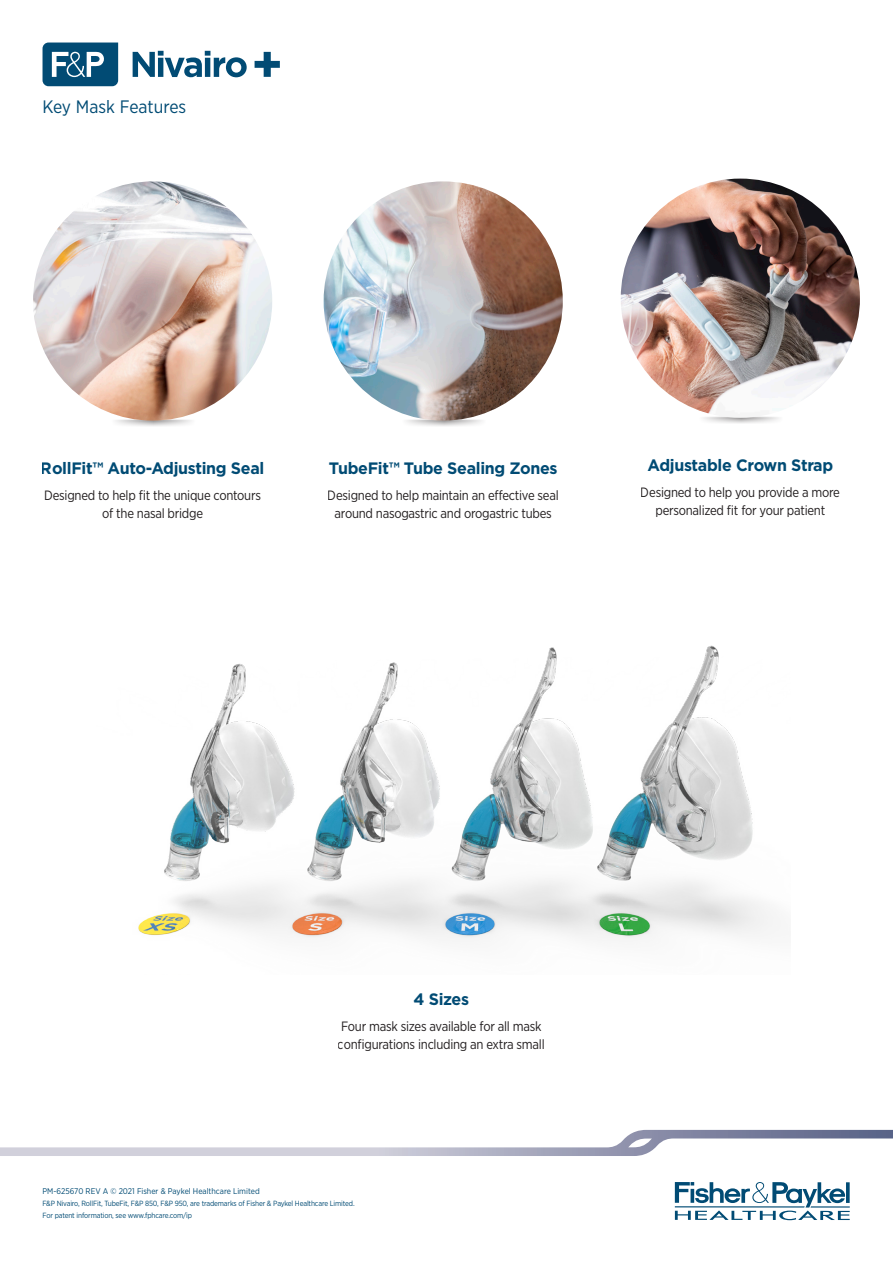
<style>
.page{position:relative;width:893px;height:1263px;background:#fff}
.page>*{position:absolute;margin:0;border:0;box-sizing:border-box;transform-origin:0 0}
.t1{font:18px "Gotham Narrow";color:#014b74}
.t2{font:700 16.5px "Gotham";letter-spacing:-.02em;color:#014b74}
.t3{font:13.5px/18px "Gotham Narrow";letter-spacing:-.02em;color:#231f20;text-align:center}
.t4{font:8.25px "Gotham Narrow";color:#014b74}
.t5{font:7.5px/12px "Gotham Narrow";letter-spacing:-.02em;color:#014b74}
</style>
<div class="page">
<svg style="left:675px;top:1182px;width:175px;height:38px"></svg>
<svg style="left:0;top:1130px;width:893px;height:26px"></svg>
<svg style="left:133px;top:51px;width:114px;height:26px"></svg>
<svg style="left:43px;top:43px;width:75px;height:43px;background:#2d6a8c"></svg>
<svg style="left:255px;top:52px;width:25px;height:25px"></svg>
<svg style="left:115px;top:419px;width:77px;height:7px"></svg>
<svg style="left:406px;top:419px;width:76px;height:7px"></svg>
<img style="left:33px;top:181px;width:239px;height:240px;border-radius:120px">
<img style="left:324px;top:181px;width:239px;height:240px;border-radius:120px">
<svg style="left:703px;top:416px;width:76px;height:7px"></svg>
<img style="left:621px;top:179px;width:239px;height:239px;border-radius:120px">
<img style="left:138px;top:645px;width:636px;height:294px">
<p class="t1" style="left:43px;top:96px;width:145px">Key Mask Features</p>
<p class="t2" style="left:41px;top:457px;width:225px">RollFit™ Auto-Adjusting Seal</p>
<p class="t3" style="left:44px;top:486px;width:218px">Designed to help fit the unique contours of the nasal bridge</p>
<p class="t2" style="left:329px;top:457px;width:230px">TubeFit™ Tube Sealing Zones</p>
<p class="t3" style="left:328px;top:486px;width:233px">Designed to help maintain an effective seal around nasogastric and orogastric tubes</p>
<p class="t2" style="left:647px;top:454px;width:187px">Adjustable Crown Strap</p>
<p class="t3" style="left:641px;top:483px;width:201px">Designed to help you provide a more personalized fit for your patient</p>
<p class="t2" style="left:414px;top:988px;width:57px">4 Sizes</p>
<p class="t3" style="left:338px;top:1017px;width:208px;text-align:left">Four mask sizes available for all mask configurations including an extra small</p>
<p class="t4" style="left:43px;top:1186px;width:219px">PM-625670 REV A © 2021 Fisher &amp; Paykel Healthcare Limited</p>
<p class="t5" style="left:43px;top:1197px;width:314px">F&amp;P Nivairo, RollFit, TubeFit, F&amp;P 850, F&amp;P 950, are trademarks of Fisher &amp; Paykel Healthcare Limited.<br>For patent information, see www.fphcare.com/ip</p>
</div>
